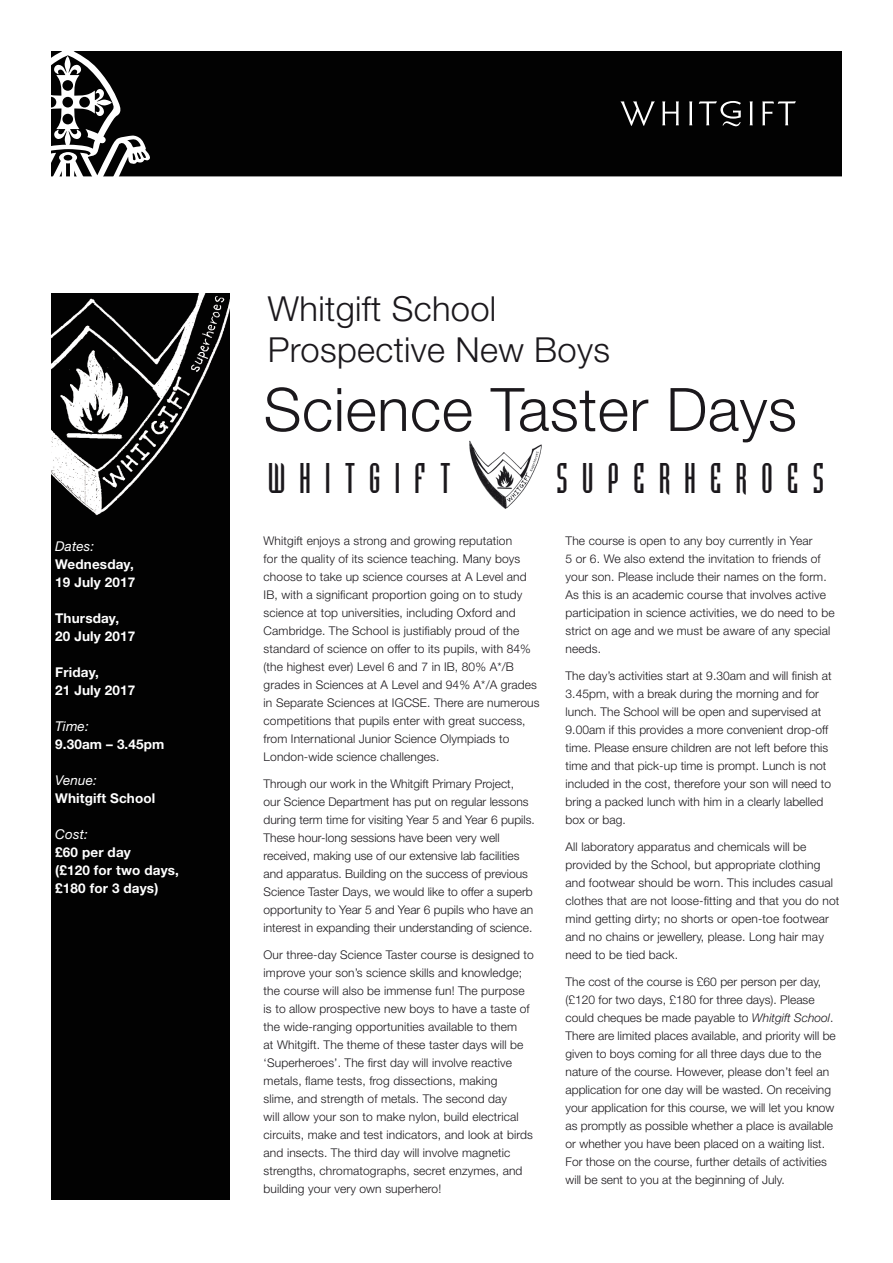
<style>
.page{position:relative;width:893px;height:1263px;background:#fff}
.page>*{position:absolute;margin:0;border:0;box-sizing:border-box;transform-origin:0 0}
.t1{font:300 60px "Helvetica Neue";letter-spacing:.01em;color:#1b181c}
.t2{font:45px "Badloc ICG";letter-spacing:.4em;color:#1b181c;scale:.8 1}
.t3{font:300 34.5px "Helvetica Neue";letter-spacing:.01em;color:#1b181c}
.t4{font:700 13.5px "Helvetica Neue";letter-spacing:.01em;color:#fff}
.t5{font:italic 13.5px "Helvetica Neue";letter-spacing:.01em;color:#fff}
.t6{font:300 12px/18px "Helvetica Neue";letter-spacing:.01em;color:#1b181c}
.s1{font-style:italic}
</style>
<div class="page">
<img style="left:51px;top:293px;width:179px;height:238px">
<div style="left:51px;top:536px;width:179px;height:663px;background:#020202"></div>
<div style="left:51px;top:51px;width:791px;height:125px;background:#020202"></div>
<svg style="left:51px;top:51px;width:99px;height:125px"></svg>
<svg style="left:620px;top:101px;width:35px;height:25px"></svg>
<svg style="left:662px;top:101px;width:17px;height:24px"></svg>
<svg style="left:689px;top:101px;width:3px;height:24px"></svg>
<svg style="left:750px;top:101px;width:3px;height:24px"></svg>
<svg style="left:762px;top:101px;width:34px;height:24px"></svg>
<svg style="left:699px;top:101px;width:42px;height:25px"></svg>
<img style="left:469px;top:440px;width:73px;height:69px">
<p class="t5" style="left:55px;top:538px;width:40px">Dates:</p>
<p class="t4" style="left:55px;top:555px;width:80px">Wednesday,</p>
<p class="t4" style="left:55px;top:573px;width:82px">19 July 2017</p>
<p class="t4" style="left:55px;top:609px;width:65px">Thursday,</p>
<p class="t4" style="left:55px;top:627px;width:82px">20 July 2017</p>
<p class="t4" style="left:55px;top:663px;width:45px">Friday,</p>
<p class="t4" style="left:55px;top:681px;width:82px">21 July 2017</p>
<p class="t5" style="left:55px;top:718px;width:35px">Time:</p>
<p class="t4" style="left:55px;top:735px;width:111px">9.30am – 3.45pm</p>
<p class="t5" style="left:55px;top:772px;width:43px">Venue:</p>
<p class="t4" style="left:55px;top:789px;width:102px">Whitgift School</p>
<p class="t5" style="left:55px;top:826px;width:34px">Cost:</p>
<p class="t4" style="left:55px;top:843px;width:77px">£60 per day</p>
<p class="t4" style="left:55px;top:861px;width:125px">(£120 for two days,</p>
<p class="t4" style="left:55px;top:879px;width:105px">£180 for 3 days)</p>
<p class="t3" style="left:268px;top:287px;width:230px">Whitgift School</p>
<p class="t3" style="left:268px;top:329px;width:344px">Prospective New Boys</p>
<p class="t1" style="left:264px;top:373px;width:535px">Science Taster Days</p>
<p class="t2" style="left:268px;top:454px;width:230px">WHITGIFT</p>
<p class="t2" style="left:556px;top:454px;width:336px">SUPERHEROES</p>
<p class="t6" style="left:264px;top:532px;width:277px">Whitgift enjoys a strong and growing reputation<br>for the quality of its science teaching. Many boys choose to take up science courses at A Level and IB, with a significant proportion going on to study science at top universities, including Oxford and Cambridge. The School is justifiably proud of the standard of science on offer to its pupils, with 84% (the highest ever) Level 6 and 7 in IB, 80% A*/B grades in Sciences at A Level and 94% A*/A grades in Separate Sciences at IGCSE. There are numerous competitions that pupils enter with great success, from International Junior Science Olympiads to London-wide science challenges.</p>
<p class="t6" style="left:264px;top:775px;width:273px">Through our work in the Whitgift Primary Project,<br>our Science Department has put on regular lessons during term time for visiting Year 5 and Year 6 pupils.<br>These hour-long sessions have been very well received, making use of our extensive lab facilities and apparatus. Building on the success of previous Science Taster Days, we would like to offer a superb opportunity to Year 5 and Year 6 pupils who have an interest in expanding their understanding of science.</p>
<p class="t6" style="left:264px;top:946px;width:272px">Our three-day Science Taster course is designed to improve your son’s science skills and knowledge; the course will also be immense fun! The purpose is to allow prospective new boys to have a taste of the wide-ranging opportunities available to them<br>at Whitgift. The theme of these taster days will be ‘Superheroes’. The first day will involve reactive metals, flame tests, frog dissections, making<br>slime, and strength of metals. The second day<br>will allow your son to make nylon, build electrical circuits, make and test indicators, and look at birds and insects. The third day will involve magnetic strengths, chromatographs, secret enzymes, and building your very own superhero!</p>
<p class="t6" style="left:566px;top:532px;width:270px">The course is open to any boy currently in Year<br>5 or 6. We also extend the invitation to friends of your son. Please include their names on the form.<br>As this is an academic course that involves active participation in science activities, we do need to be strict on age and we must be aware of any special needs.</p>
<p class="t6" style="left:566px;top:667px;width:268px">The day’s activities start at 9.30am and will finish at 3.45pm, with a break during the morning and for lunch. The School will be open and supervised at 9.00am if this provides a more convenient drop-off time. Please ensure children are not left before this time and that pick-up time is prompt. Lunch is not included in the cost, therefore your son will need to bring a packed lunch with him in a clearly labelled box or bag.</p>
<p class="t6" style="left:566px;top:838px;width:275px">All laboratory apparatus and chemicals will be provided by the School, but appropriate clothing and footwear should be worn. This includes casual clothes that are not loose-fitting and that you do not mind getting dirty; no shorts or open-toe footwear and no chains or jewellery, please. Long hair may need to be tied back.</p>
<p class="t6" style="left:566px;top:973px;width:272px">The cost of the course is £60 per person per day, (£120 for two days, £180 for three days). Please could cheques be made payable to <span class="s1">Whitgift School</span>.<br>There are limited places available, and priority will be given to boys coming for all three days due to the nature of the course. However, please don’t feel an application for one day will be wasted. On receiving your application for this course, we will let you know as promptly as possible whether a place is available or whether you have been placed on a waiting list.<br>For those on the course, further details of activities will be sent to you at the beginning of July.</p>
</div>
